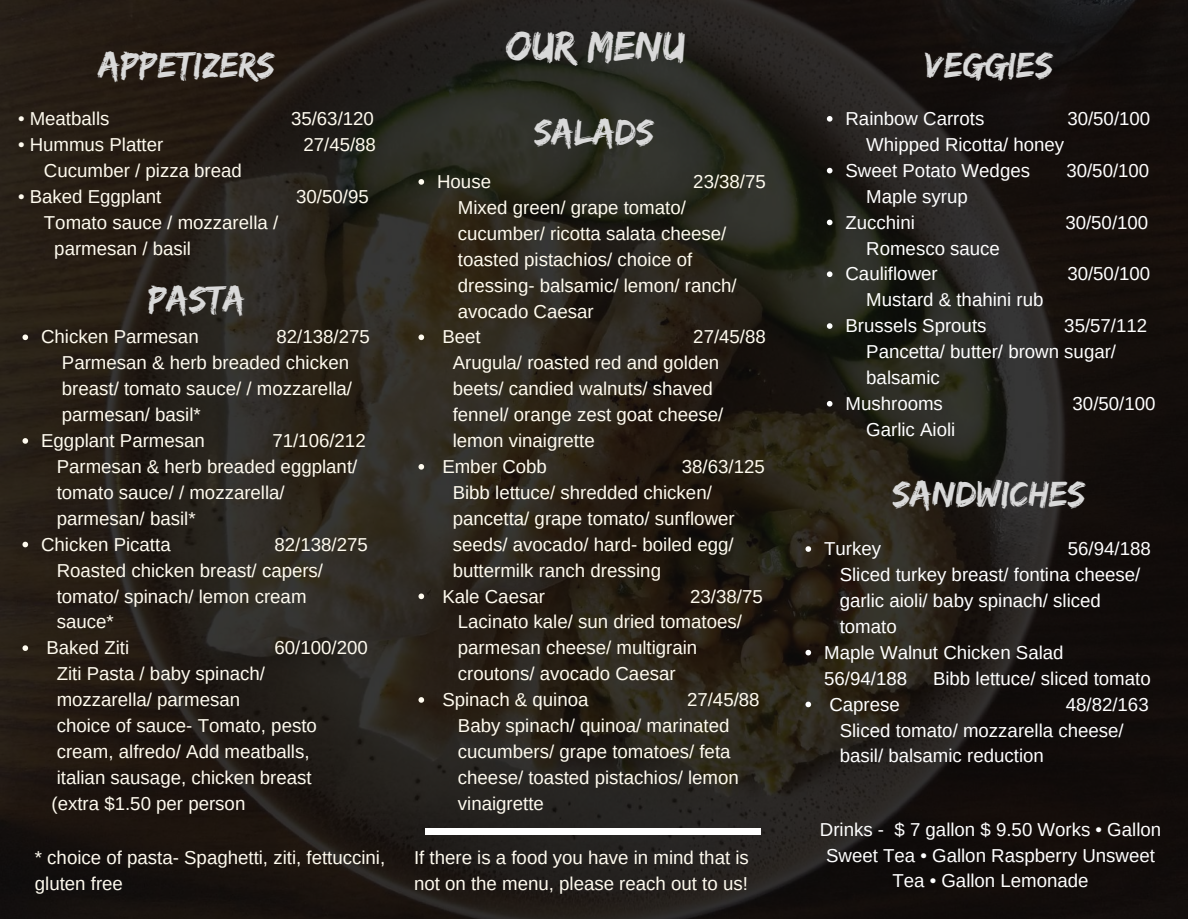
<style>
.page{position:relative;width:1188px;height:919px;background:#fff}
.page>*{position:absolute;margin:0;border:0;box-sizing:border-box;transform-origin:0 0}
.t1{font:43.65px "Edo";color:#d9d9d9}
.t2{font:37.35px "Edo";color:#d9d9d9}
.t3{font:18.75px/25.8px "Arimo";color:#fffbef}
.t4{font:18.75px/25.8px "Arimo";color:#fff}
</style>
<div class="page">
<img style="left:0;top:0;width:1188px;height:918px">
<svg style="left:22px;top:334px;width:6px;height:6px"></svg>
<svg style="left:22px;top:438px;width:6px;height:5px"></svg>
<svg style="left:22px;top:541px;width:6px;height:6px"></svg>
<svg style="left:22px;top:645px;width:6px;height:5px"></svg>
<svg style="left:419px;top:179px;width:5px;height:5px"></svg>
<svg style="left:419px;top:334px;width:5px;height:6px"></svg>
<svg style="left:419px;top:464px;width:5px;height:5px"></svg>
<svg style="left:419px;top:593px;width:5px;height:5px"></svg>
<svg style="left:419px;top:696px;width:5px;height:6px"></svg>
<svg style="left:806px;top:546px;width:5px;height:5px"></svg>
<svg style="left:806px;top:649px;width:5px;height:6px"></svg>
<svg style="left:806px;top:701px;width:5px;height:5px"></svg>
<svg style="left:827px;top:116px;width:5px;height:6px"></svg>
<svg style="left:827px;top:168px;width:5px;height:5px"></svg>
<svg style="left:827px;top:219px;width:5px;height:6px"></svg>
<svg style="left:827px;top:271px;width:5px;height:6px"></svg>
<svg style="left:827px;top:323px;width:5px;height:5px"></svg>
<svg style="left:827px;top:400px;width:5px;height:6px"></svg>
<div style="left:425px;top:827px;width:39px;height:7px;background:#fff"></div>
<div style="left:722px;top:827px;width:38px;height:7px;background:#fff"></div>
<div style="left:462px;top:827px;width:261px;height:7px;background:#fff"></div>
<h2 class="t2" style="left:99px;top:43px;width:178px">APPETIZERS</h2>
<p class="t3" style="left:18px;top:105px;width:93px">• Meatballs</p>
<p class="t3" style="left:291px;top:105px;width:84px">35/63/120</p>
<p class="t3" style="left:18px;top:131px;width:147px">• Hummus Platter</p>
<p class="t3" style="left:303px;top:131px;width:74px">27/45/88</p>
<p class="t3" style="left:44px;top:157px;width:200px">Cucumber / pizza bread</p>
<p class="t3" style="left:18px;top:183px;width:145px">• Baked Eggplant</p>
<p class="t3" style="left:296px;top:183px;width:74px">30/50/95</p>
<p class="t3" style="left:54px;top:209px;width:225px;text-indent:-10px">Tomato sauce / mozzarella / parmesan / basil</p>
<h2 class="t2" style="left:148px;top:277px;width:98px">PASTA</h2>
<p class="t3" style="left:41px;top:324px;width:159px">Chicken Parmesan</p>
<p class="t3" style="left:277px;top:324px;width:95px">82/138/275</p>
<p class="t3" style="left:62px;top:350px;width:289px">Parmesan &amp; herb breaded chicken</p>
<p class="t3" style="left:62px;top:375px;width:292px">breast/ tomato sauce/ / mozzarella/</p>
<p class="t3" style="left:62px;top:401px;width:140px">parmesan/ basil*</p>
<p class="t3" style="left:41px;top:427px;width:165px">Eggplant Parmesan</p>
<p class="t3" style="left:272px;top:427px;width:95px">71/106/212</p>
<p class="t3" style="left:57px;top:453px;width:302px">Parmesan &amp; herb breaded eggplant/</p>
<p class="t3" style="left:57px;top:479px;width:230px">tomato sauce/ / mozzarella/</p>
<p class="t3" style="left:57px;top:505px;width:140px">parmesan/ basil*</p>
<p class="t3" style="left:41px;top:531px;width:131px">Chicken Picatta</p>
<p class="t3" style="left:274px;top:531px;width:95px">82/138/275</p>
<p class="t3" style="left:57px;top:557px;width:268px">Roasted chicken breast/ capers/</p>
<p class="t3" style="left:57px;top:582px;width:251px">tomato/ spinach/ lemon cream</p>
<p class="t3" style="left:57px;top:608px;width:59px">sauce*</p>
<p class="t3" style="left:46px;top:634px;width:84px">Baked Ziti</p>
<p class="t3" style="left:274px;top:634px;width:95px">60/100/200</p>
<p class="t3" style="left:52px;top:660px;width:267px">Ziti Pasta / baby spinach/ mozzarella/ parmesan<br>choice of sauce- Tomato, pesto cream, alfredo/ Add meatballs, italian sausage, chicken breast (extra $1.50 per person</p>
<h1 class="t1" style="left:505px;top:20px;width:181px">OUR MENU</h1>
<h2 class="t2" style="left:534px;top:110px;width:121px">SALADS</h2>
<p class="t3" style="left:437px;top:168px;width:55px">House</p>
<p class="t3" style="left:693px;top:168px;width:74px">23/38/75</p>
<p class="t3" style="left:458px;top:194px;width:230px">Mixed green/ grape tomato/</p>
<p class="t3" style="left:458px;top:220px;width:270px">cucumber/ ricotta salata cheese/</p>
<p class="t3" style="left:458px;top:246px;width:236px">toasted pistachios/ choice of</p>
<p class="t3" style="left:458px;top:272px;width:280px">dressing- balsamic/ lemon/ ranch/</p>
<p class="t3" style="left:458px;top:298px;width:137px">avocado Caesar</p>
<p class="t3" style="left:442px;top:324px;width:40px">Beet</p>
<p class="t3" style="left:693px;top:324px;width:74px">27/45/88</p>
<p class="t3" style="left:453px;top:350px;width:268px">Arugula/ roasted red and golden</p>
<p class="t3" style="left:453px;top:375px;width:262px">beets/ candied walnuts/ shaved</p>
<p class="t3" style="left:453px;top:401px;width:272px">fennel/ orange zest goat cheese/</p>
<p class="t3" style="left:453px;top:427px;width:144px">lemon vinaigrette</p>
<p class="t3" style="left:442px;top:453px;width:106px">Ember Cobb</p>
<p class="t3" style="left:682px;top:453px;width:84px">38/63/125</p>
<p class="t3" style="left:453px;top:479px;width:261px">Bibb lettuce/ shredded chicken/</p>
<p class="t3" style="left:453px;top:505px;width:284px">pancetta/ grape tomato/ sunflower</p>
<p class="t3" style="left:453px;top:531px;width:282px">seeds/ avocado/ hard- boiled egg/</p>
<p class="t3" style="left:453px;top:557px;width:210px">buttermilk ranch dressing</p>
<p class="t3" style="left:442px;top:582px;width:104px">Kale Caesar</p>
<p class="t3" style="left:690px;top:582px;width:74px">23/38/75</p>
<p class="t3" style="left:458px;top:608px;width:286px">Lacinato kale/ sun dried tomatoes/</p>
<p class="t3" style="left:458px;top:634px;width:241px">parmesan cheese/ multigrain</p>
<p class="t3" style="left:458px;top:660px;width:219px">croutons/ avocado Caesar</p>
<p class="t3" style="left:442px;top:686px;width:148px">Spinach &amp; quinoa</p>
<p class="t3" style="left:458px;top:686px;width:303px;text-indent:229px">27/45/88<br>Baby spinach/ quinoa/ marinated cucumbers/ grape tomatoes/ feta cheese/ toasted pistachios/ lemon vinaigrette</p>
<p class="t3" style="left:35px;top:843px;width:352px">* choice of pasta- Spaghetti, ziti, fettuccini, gluten free</p>
<p class="t3" style="left:414px;top:843px;width:336px">If there is a food you have in mind that is not on the menu, please reach out to us!</p>
<h2 class="t2" style="left:925px;top:43px;width:129px">VEGGIES</h2>
<p class="t4" style="left:846px;top:105px;width:140px">Rainbow Carrots</p>
<p class="t4" style="left:1067px;top:105px;width:84px">30/50/100</p>
<p class="t4" style="left:846px;top:131px;width:220px;text-indent:21px">Whipped Ricotta/ honey<br>Sweet Potato Wedges</p>
<p class="t4" style="left:1066px;top:157px;width:84px">30/50/100</p>
<p class="t4" style="left:846px;top:183px;width:124px;text-indent:21px">Maple syrup<br>Zucchini</p>
<p class="t4" style="left:846px;top:235px;width:156px;text-indent:21px">Romesco sauce<br>Cauliflower</p>
<p class="t4" style="left:1065px;top:209px;width:84px">30/50/100</p>
<p class="t4" style="left:1067px;top:261px;width:84px">30/50/100</p>
<p class="t4" style="left:846px;top:287px;width:200px;text-indent:21px">Mustard &amp; thahini rub<br>Brussels Sprouts</p>
<p class="t4" style="left:1064px;top:312px;width:84px">35/57/112</p>
<p class="t4" style="left:866px;top:338px;width:251px">Pancetta/ butter/ brown sugar/</p>
<p class="t4" style="left:866px;top:364px;width:75px">balsamic</p>
<p class="t4" style="left:846px;top:390px;width:99px">Mushrooms</p>
<p class="t4" style="left:1073px;top:390px;width:84px">30/50/100</p>
<p class="t4" style="left:866px;top:416px;width:91px">Garlic Aioli</p>
<h2 class="t2" style="left:893px;top:471px;width:195px">SANDWICHES</h2>
<p class="t4" style="left:824px;top:535px;width:59px">Turkey</p>
<p class="t4" style="left:1068px;top:535px;width:84px">56/94/188</p>
<p class="t4" style="left:840px;top:561px;width:302px">Sliced turkey breast/ fontina cheese/</p>
<p class="t4" style="left:840px;top:587px;width:263px">garlic aioli/ baby spinach/ sliced</p>
<p class="t4" style="left:840px;top:613px;width:59px">tomato</p>
<p class="t4" style="left:824px;top:639px;width:241px">Maple Walnut Chicken Salad</p>
<p class="t4" style="left:824px;top:665px;width:84px">56/94/188</p>
<p class="t4" style="left:933px;top:665px;width:219px">Bibb lettuce/ sliced tomato</p>
<p class="t4" style="left:829px;top:690px;width:72px">Caprese</p>
<p class="t4" style="left:840px;top:690px;width:311px;text-indent:226px">48/82/163<br>Sliced tomato/ mozzarella cheese/ basil/ balsamic reduction</p>
<p class="t4" style="left:820px;top:815px;width:343px;text-align:center">Drinks - $ 7 gallon $ 9.50 Works • Gallon<br>Sweet Tea • Gallon Raspberry Unsweet<br>Tea • Gallon Lemonade</p>
</div>
